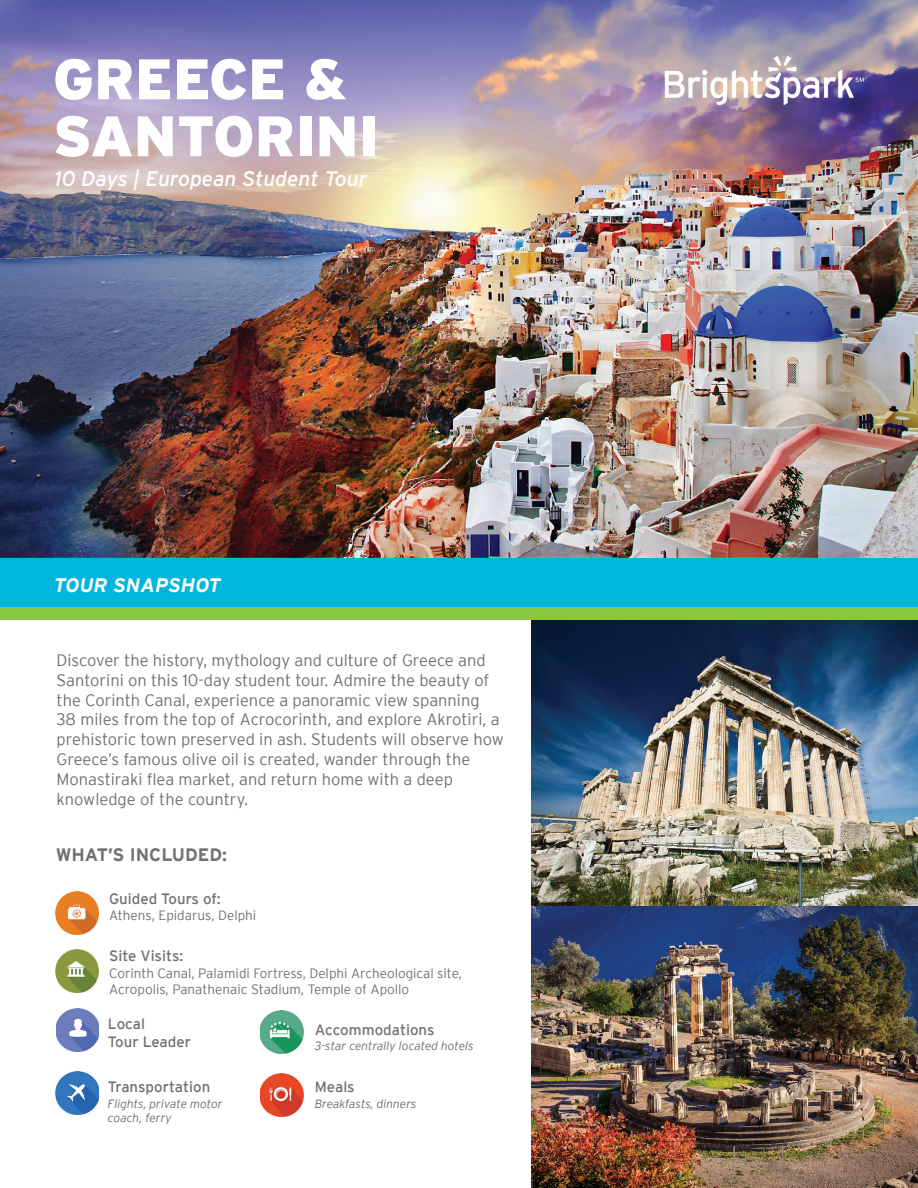
<style>
.page{position:relative;width:918px;height:1188px;background:#fff}
.page>*{position:absolute;margin:0;border:0;box-sizing:border-box;transform-origin:0 0}
.t1{font:900 57px/57px "Interstate";color:#fff}
.t2{font:italic 21px "Interstate";color:#fff}
.t3{font:italic 700 19.5px "Interstate";color:#fff}
.t4{font:700 18px "Interstate";color:#717174}
.t5{font:300 16.5px/19.8px "Interstate";color:#717174}
.t6{font:15px/18px "Interstate";color:#717174}
.t7{font:300 13.5px/16.2px "Interstate";color:#717174}
.t8{font:italic 300 12px/14.4px "Interstate";color:#717174}
</style>
<div class="page">
<img style="left:531px;top:619px;width:387px;height:569px">
<div style="left:0;top:558px;width:918px;height:61px;background:#00b6de"></div>
<img style="left:0;top:0;width:918px;height:558px">
<img style="left:0;top:0;width:453px;height:556px">
<img style="left:260px;top:1074px;width:43px;height:43px">
<img style="left:260px;top:1011px;width:43px;height:43px">
<img style="left:56px;top:1072px;width:43px;height:42px">
<img style="left:56px;top:1009px;width:43px;height:43px">
<img style="left:659px;top:51px;width:211px;height:61px">
<img style="left:56px;top:949px;width:43px;height:43px">
<img style="left:56px;top:892px;width:43px;height:43px">
<div style="left:0;top:607px;width:918px;height:12px;background:#8bc640"></div>
<h1 class="t1" style="left:53px;top:50px;width:327px">GREECE &amp;<br>SANTORINI</h1>
<p class="t2" style="left:55px;top:166px;width:314px">10 Days | European Student Tour</p>
<p class="t3" style="left:54px;top:574px;width:168px">TOUR SNAPSHOT</p>
<p class="t5" style="left:57px;top:650px;width:449px">Discover the history, mythology and culture of Greece and Santorini on this 10-day student tour. Admire the beauty of the Corinth Canal, experience a panoramic view spanning<br>38 miles from the top of Acrocorinth, and explore Akrotiri, a prehistoric town preserved in ash. Students will observe how Greece’s famous olive oil is created, wander through the Monastiraki flea market, and return home with a deep knowledge of the country.</p>
<p class="t4" style="left:56px;top:844px;width:173px">WHAT’S INCLUDED:</p>
<p class="t6" style="left:109px;top:890px;width:113px">Guided Tours of:</p>
<p class="t7" style="left:109px;top:907px;width:149px">Athens, Epidarus, Delphi</p>
<p class="t6" style="left:109px;top:947px;width:76px">Site Visits:</p>
<p class="t7" style="left:109px;top:965px;width:354px">Corinth Canal, Palamidi Fortress, Delphi Archeological site,<br>Acropolis, Panathenaic Stadium, Temple of Apollo</p>
<p class="t6" style="left:315px;top:1021px;width:121px">Accommodations</p>
<p class="t6" style="left:108px;top:1014px;width:85px">Local<br>Tour Leader</p>
<p class="t8" style="left:315px;top:1039px;width:161px">3-star centrally located hotels</p>
<p class="t6" style="left:108px;top:1077px;width:104px">Transportation</p>
<p class="t6" style="left:315px;top:1077px;width:42px">Meals</p>
<p class="t8" style="left:108px;top:1096px;width:116px">Flights, private motor coach, ferry</p>
<p class="t8" style="left:315px;top:1097px;width:103px">Breakfasts, dinners</p>
</div>
